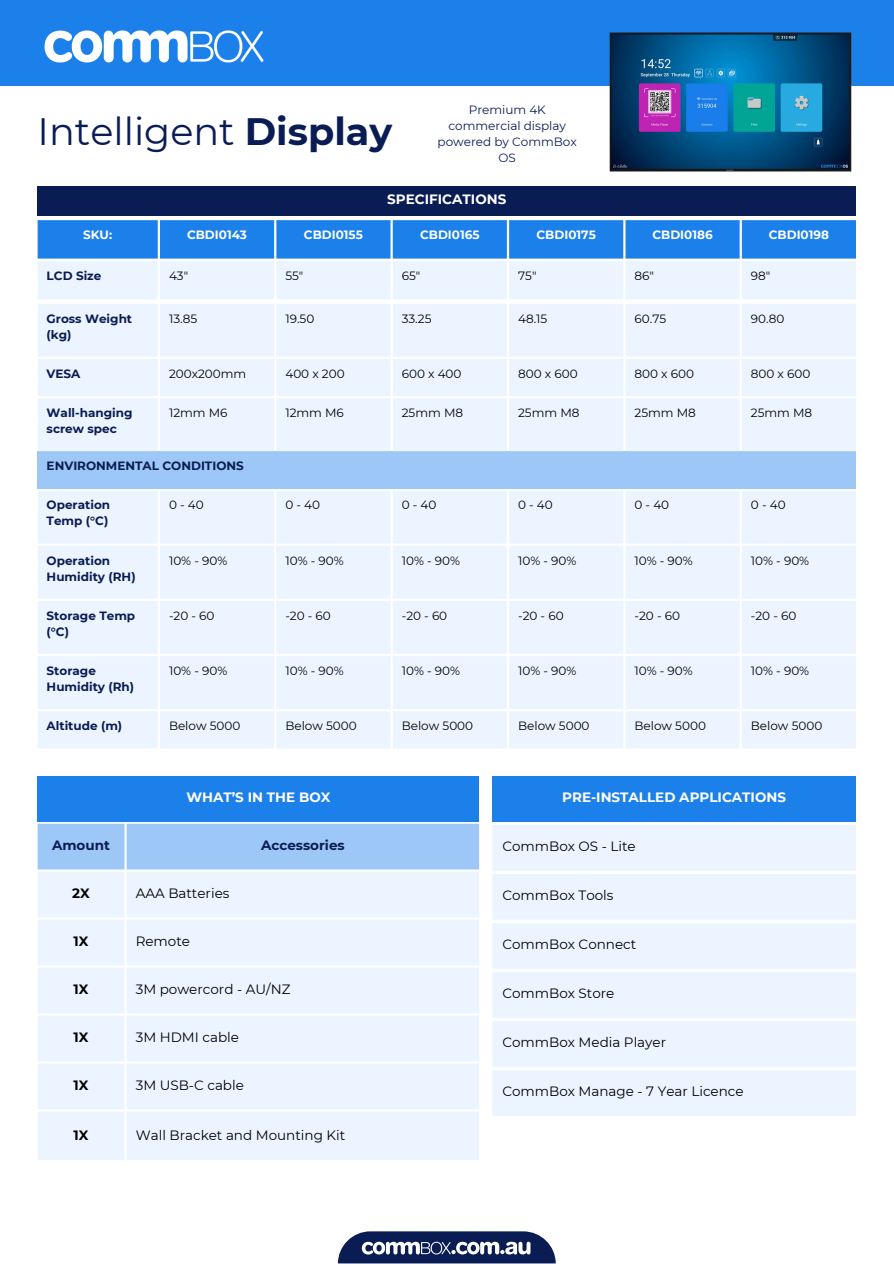
<style>
.page{position:relative;width:894px;height:1264px;background:#fff}
.page>*{position:absolute;margin:0;border:0;box-sizing:border-box;transform-origin:0 0}
.t1{font:38.1px "Montserrat";color:#0a1c54}
.t2{font:13.5px "Montserrat";color:#000}
.t3{font:700 13.5px "Montserrat";color:#fff}
.t4{font:700 13.5px "Montserrat";color:#0a1c54}
.t5{font:700 13.5px "Montserrat";color:#000}
.t6{font:12px "Montserrat";color:#000}
.t7{font:700 12px/16px "Montserrat";color:#0a1c54}
.t8{font:700 12px "Montserrat";color:#fff}
.t9{font:12px/16px "Montserrat";color:#0a1c54;text-align:center}
.s1{font-weight:700}
</style>
<div class="page">
<svg style="left:338px;top:1231px;width:217px;height:32px"></svg>
<div style="left:0;top:0;width:893px;height:85px;background:#1c80eb"></div>
<div style="left:38px;top:186px;width:817px;height:30px;background:#0a1c54"></div>
<img style="left:44px;top:30px;width:220px;height:33px">
<svg style="left:38px;top:220px;width:817px;height:79px;background:#89bdf5"></svg>
<div style="left:38px;top:451px;width:817px;height:37px;background:#9cc7f6"></div>
<div style="left:38px;top:491px;width:817px;height:257px;background:#ecf5ff"></div>
<img style="left:588px;top:32px;width:284px;height:167px">
<div style="left:38px;top:775px;width:441px;height:46px;background:#1c80eb"></div>
<div style="left:38px;top:823px;width:441px;height:46px;background:#9cc7f6"></div>
<div style="left:38px;top:872px;width:441px;height:287px;background:#ecf5ff"></div>
<div style="left:38px;top:304px;width:817px;height:147px;background:#ecf5ff"></div>
<div style="left:492px;top:775px;width:363px;height:46px;background:#1c80eb"></div>
<div style="left:492px;top:825px;width:363px;height:291px;background:#ecf5ff"></div>
<p class="t1" style="left:38px;top:108px;width:356px">Intelligent <span class="s1">Display</span></p>
<p class="t9" style="left:437px;top:101px;width:141px">Premium 4K commercial display powered by CommBox<br>OS</p>
<p class="t3" style="left:387px;top:191px;width:120px">SPECIFICATIONS</p>
<p class="t8" style="left:83px;top:227px;width:31px">SKU:</p>
<h1 class="t8" style="left:187px;top:227px;width:62px">CBDI0143</h1>
<h2 class="t8" style="left:304px;top:227px;width:60px">CBDI0155</h2>
<p class="t8" style="left:420px;top:227px;width:61px">CBDI0165</p>
<p class="t8" style="left:536px;top:227px;width:61px">CBDI0175</p>
<p class="t8" style="left:652px;top:227px;width:62px">CBDI0186</p>
<p class="t8" style="left:768px;top:227px;width:62px">CBDI0198</p>
<p class="t7" style="left:47px;top:267px;width:56px">LCD Size</p>
<p class="t6" style="left:169px;top:268px;width:21px">43"</p>
<p class="t6" style="left:285px;top:268px;width:20px">55"</p>
<p class="t6" style="left:401px;top:268px;width:20px">65"</p>
<p class="t6" style="left:518px;top:268px;width:20px">75"</p>
<p class="t6" style="left:634px;top:268px;width:21px">86"</p>
<p class="t6" style="left:750px;top:268px;width:21px">98"</p>
<p class="t7" style="left:47px;top:310px;width:87px">Gross Weight (kg)</p>
<p class="t6" style="left:169px;top:311px;width:30px">13.85</p>
<p class="t6" style="left:285px;top:311px;width:30px">19.50</p>
<p class="t6" style="left:401px;top:311px;width:31px">33.25</p>
<p class="t6" style="left:518px;top:311px;width:31px">48.15</p>
<p class="t6" style="left:634px;top:311px;width:33px">60.75</p>
<p class="t6" style="left:750px;top:311px;width:35px">90.80</p>
<p class="t7" style="left:47px;top:365px;width:35px">VESA</p>
<p class="t6" style="left:169px;top:366px;width:79px">200x200mm</p>
<p class="t6" style="left:285px;top:366px;width:61px">400 x 200</p>
<p class="t6" style="left:401px;top:366px;width:61px">600 x 400</p>
<p class="t6" style="left:518px;top:366px;width:61px">800 x 600</p>
<p class="t6" style="left:634px;top:366px;width:61px">800 x 600</p>
<p class="t6" style="left:750px;top:366px;width:61px">800 x 600</p>
<p class="t7" style="left:47px;top:405px;width:87px">Wall-hanging screw spec</p>
<p class="t6" style="left:169px;top:405px;width:60px">12mm M6</p>
<p class="t6" style="left:285px;top:405px;width:60px">12mm M6</p>
<p class="t6" style="left:401px;top:405px;width:63px">25mm M8</p>
<p class="t6" style="left:518px;top:405px;width:63px">25mm M8</p>
<p class="t6" style="left:634px;top:405px;width:63px">25mm M8</p>
<p class="t6" style="left:750px;top:405px;width:63px">25mm M8</p>
<p class="t7" style="left:47px;top:457px;width:199px">ENVIRONMENTAL CONDITIONS</p>
<p class="t7" style="left:47px;top:497px;width:65px">Operation<br>Temp (°C)</p>
<p class="t6" style="left:169px;top:498px;width:36px">0-40</p>
<p class="t6" style="left:285px;top:498px;width:36px">0-40</p>
<p class="t6" style="left:401px;top:498px;width:36px">0-40</p>
<p class="t6" style="left:518px;top:498px;width:36px">0-40</p>
<p class="t6" style="left:634px;top:498px;width:36px">0-40</p>
<p class="t6" style="left:750px;top:498px;width:36px">0-40</p>
<p class="t7" style="left:47px;top:552px;width:90px">Operation<br>Humidity (RH)</p>
<p class="t6" style="left:169px;top:553px;width:60px">10% - 90%</p>
<p class="t6" style="left:285px;top:553px;width:60px">10% - 90%</p>
<p class="t6" style="left:401px;top:553px;width:60px">10% - 90%</p>
<p class="t6" style="left:518px;top:553px;width:60px">10% - 90%</p>
<p class="t6" style="left:634px;top:553px;width:60px">10% - 90%</p>
<p class="t6" style="left:750px;top:553px;width:60px">10% - 90%</p>
<p class="t7" style="left:47px;top:607px;width:90px">Storage Temp (°C)</p>
<p class="t6" style="left:169px;top:608px;width:47px">-20 - 60</p>
<p class="t6" style="left:285px;top:608px;width:47px">-20 - 60</p>
<p class="t6" style="left:401px;top:608px;width:47px">-20 - 60</p>
<p class="t6" style="left:518px;top:608px;width:47px">-20 - 60</p>
<p class="t6" style="left:634px;top:608px;width:47px">-20 - 60</p>
<p class="t6" style="left:750px;top:608px;width:47px">-20 - 60</p>
<p class="t7" style="left:47px;top:662px;width:89px">Storage<br>Humidity (Rh)</p>
<p class="t6" style="left:169px;top:663px;width:60px">10% - 90%</p>
<p class="t6" style="left:285px;top:663px;width:60px">10% - 90%</p>
<p class="t6" style="left:401px;top:663px;width:60px">10% - 90%</p>
<p class="t6" style="left:518px;top:663px;width:60px">10% - 90%</p>
<p class="t6" style="left:634px;top:663px;width:60px">10% - 90%</p>
<p class="t6" style="left:750px;top:663px;width:60px">10% - 90%</p>
<p class="t7" style="left:47px;top:717px;width:77px">Altitude (m)</p>
<p class="t6" style="left:169px;top:718px;width:73px">Below 5000</p>
<p class="t6" style="left:285px;top:718px;width:73px">Below 5000</p>
<p class="t6" style="left:401px;top:718px;width:73px">Below 5000</p>
<p class="t6" style="left:518px;top:718px;width:73px">Below 5000</p>
<p class="t6" style="left:634px;top:718px;width:73px">Below 5000</p>
<p class="t6" style="left:750px;top:718px;width:73px">Below 5000</p>
<p class="t3" style="left:186px;top:788px;width:145px">WHAT’S IN THE BOX</p>
<p class="t4" style="left:52px;top:836px;width:59px">Amount</p>
<p class="t4" style="left:261px;top:836px;width:85px">Accessories</p>
<p class="t5" style="left:72px;top:884px;width:19px">2X</p>
<p class="t2" style="left:136px;top:884px;width:95px">AAA Batteries</p>
<p class="t5" style="left:74px;top:932px;width:16px">1X</p>
<p class="t2" style="left:136px;top:932px;width:56px">Remote</p>
<p class="t5" style="left:74px;top:980px;width:16px">1X</p>
<p class="t2" style="left:136px;top:980px;width:156px">3M powercord - AU/NZ</p>
<p class="t5" style="left:74px;top:1028px;width:16px">1X</p>
<p class="t2" style="left:136px;top:1028px;width:105px">3M HDMI cable</p>
<p class="t5" style="left:74px;top:1076px;width:16px">1X</p>
<p class="t2" style="left:136px;top:1076px;width:110px">3M USB-C cable</p>
<p class="t5" style="left:74px;top:1126px;width:16px">1X</p>
<p class="t2" style="left:136px;top:1126px;width:211px">Wall Bracket and Mounting Kit</p>
<p class="t3" style="left:562px;top:788px;width:225px">PRE-INSTALLED APPLICATIONS</p>
<p class="t2" style="left:502px;top:837px;width:135px">CommBox OS - Lite</p>
<p class="t2" style="left:502px;top:886px;width:113px">CommBox Tools</p>
<p class="t2" style="left:502px;top:935px;width:135px">CommBox Connect</p>
<p class="t2" style="left:502px;top:985px;width:114px">CommBox Store</p>
<p class="t2" style="left:502px;top:1034px;width:165px">CommBox Media Player</p>
<p class="t2" style="left:502px;top:1083px;width:243px">CommBox Manage - 7 Year Licence</p>
</div>
